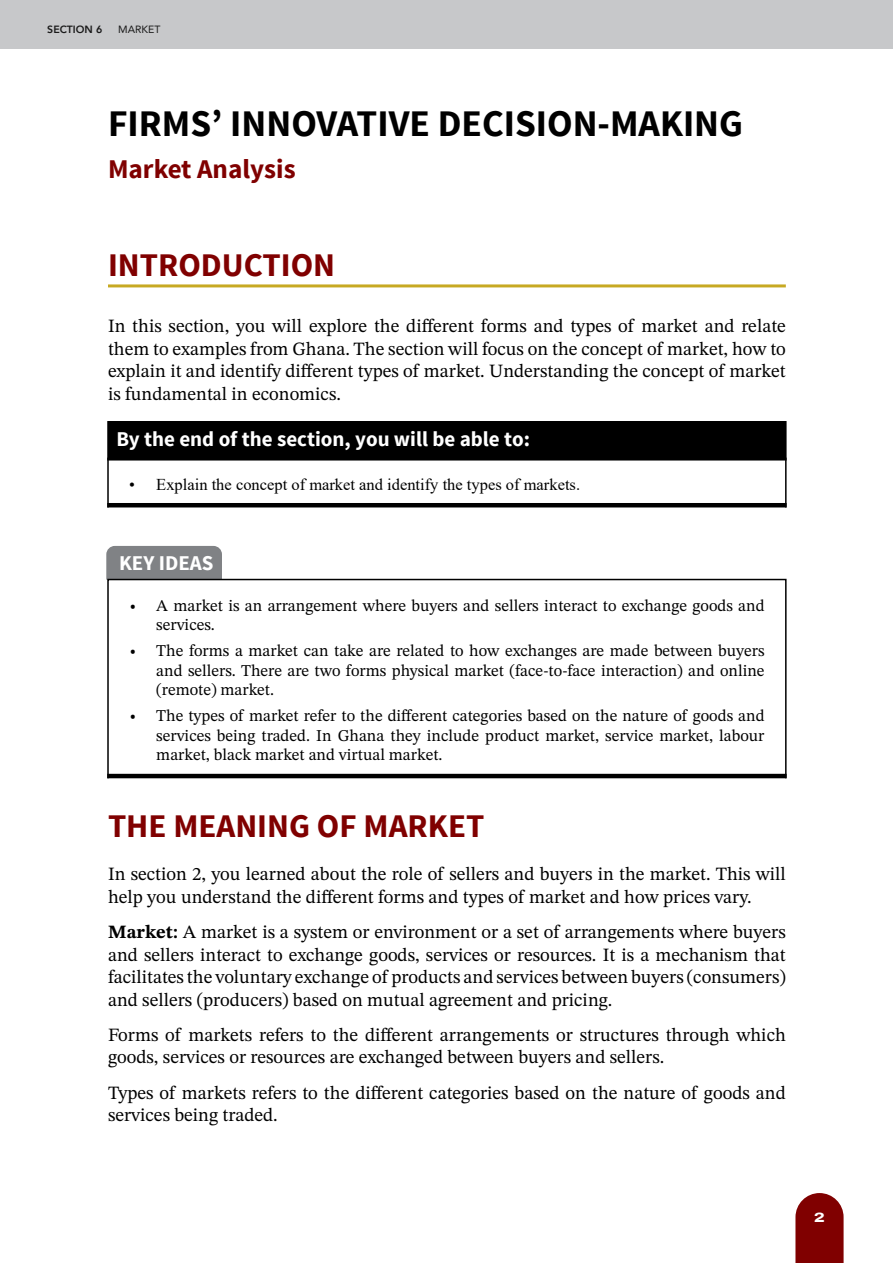
<style>
.page{position:relative;width:893px;height:1263px;background:#fff}
.page>*{position:absolute;margin:0;border:0;box-sizing:border-box;transform-origin:0 0}
.Strand_name{font:700 37.5px "Source Sans Pro";color:#000}
.Heading_1_copy{font:700 33px "Source Sans Pro";color:#800000}
.Introduction{font:700 33px "Source Sans Pro";color:#800000}
.Substrand{font:700 27px "Source Sans Pro";color:#800000}
.LEARNING_INDICATORS{font:700 21px "Source Sans Pro";color:#fff}
.KEY_IDEAS{font:700 21px "Source Sans Pro";color:#fff}
.Body{font:18.75px/22.5px "STIX Two Text";color:#000}
.KEY_IDEAS_BODY{font:16.5px/19.5px "STIX Two Text";color:#000;text-align:justify}
.LI_BODY{font:16.5px "Times New Roman";color:#000}
.t1{font:800 13.5px "Archivo Expanded";color:#fff}
.t2{font:800 10.5px "Avenir";color:#1a1a1a}
.t3{font:10.5px "Avenir";color:#1a1a1a}
.s1{font-weight:700}
</style>
<div class="page">
<div style="left:0;top:0;width:893px;height:49px;background:#c7c8ca"></div>
<svg style="left:795px;top:1193px;width:49px;height:70px;background:#8b1717"></svg>
<hr style="left:108px;top:284px;width:678px;height:3px;background:#c7a923">
<div style="left:108px;top:422px;width:678px;height:38px;background:#000"></div>
<div style="left:107px;top:421px;width:680px;height:39px;border:2px solid #000"></div>
<div style="left:107px;top:458px;width:680px;height:50px;border:2px solid #000"></div>
<hr style="left:107px;top:503px;width:680px;height:4px;background:#000">
<div style="left:106px;top:546px;width:116px;height:34px;background:#808285"></div>
<div style="left:107px;top:579px;width:680px;height:200px;border:2px solid #000"></div>
<hr style="left:107px;top:774px;width:680px;height:4px;background:#000">
<p class="t2" style="left:47px;top:21px;width:57px">SECTION 6</p>
<p class="t3" style="left:118px;top:21px;width:44px">MARKET</p>
<p class="Strand_name" style="left:108px;top:100px;width:636px">FIRMS’ INNOVATIVE DECISION-MAKING</p>
<p class="Substrand" style="left:108px;top:151px;width:189px">Market Analysis</p>
<p class="Introduction" style="left:108px;top:244px;width:229px">INTRODUCTION</p>
<p class="Body" style="left:108px;top:315px;width:679px;text-align:justify">In this section, you will explore the different forms and types of market and relate them to examples from Ghana. The section will focus on the concept of market, how to explain it and identify different types of market. Understanding the concept of market is fundamental in economics.</p>
<p class="LEARNING_INDICATORS" style="left:117px;top:426px;width:415px">By the end of the section, you will be able to:</p>
<p class="LI_BODY" style="left:129px;top:473px;width:452px">• Explain the concept of market and identify the types of markets.</p>
<p class="KEY_IDEAS" style="left:119px;top:550px;width:96px">KEY IDEAS</p>
<p class="KEY_IDEAS_BODY" style="left:156px;top:596px;width:610px;text-indent:-27px">• A market is an arrangement where buyers and sellers interact to exchange goods and services.</p>
<p class="KEY_IDEAS_BODY" style="left:156px;top:641px;width:610px;text-indent:-27px">• The forms a market can take are related to how exchanges are made between buyers and sellers. There are two forms physical market (face-to-face interaction) and online (remote) market.</p>
<p class="KEY_IDEAS_BODY" style="left:156px;top:706px;width:610px;text-indent:-27px">• The types of market refer to the different categories based on the nature of goods and services being traded. In Ghana they include product market, service market, labour market, black market and virtual market.</p>
<p class="Heading_1_copy" style="left:108px;top:804px;width:378px">THE MEANING OF MARKET</p>
<p class="Body" style="left:108px;top:863px;width:679px">In section 2, you learned about the role of sellers and buyers in the market. This will help you understand the different forms and types of market and how prices vary.</p>
<p class="Body" style="left:108px;top:920px;width:679px;text-align:justify"><span class="s1">Market:</span> A market is a system or environment or a set of arrangements where buyers and sellers interact to exchange goods, services or resources. It is a mechanism that facilitates the voluntary exchange of products and services between buyers (consumers) and sellers (producers) based on mutual agreement and pricing.</p>
<p class="Body" style="left:108px;top:1023px;width:679px">Forms of markets refers to the different arrangements or structures through which goods, services or resources are exchanged between buyers and sellers.</p>
<p class="Body" style="left:108px;top:1081px;width:679px">Types of markets refers to the different categories based on the nature of goods and services being traded.</p>
<p class="t1" style="left:814px;top:1207px;width:12px">2</p>
</div>
